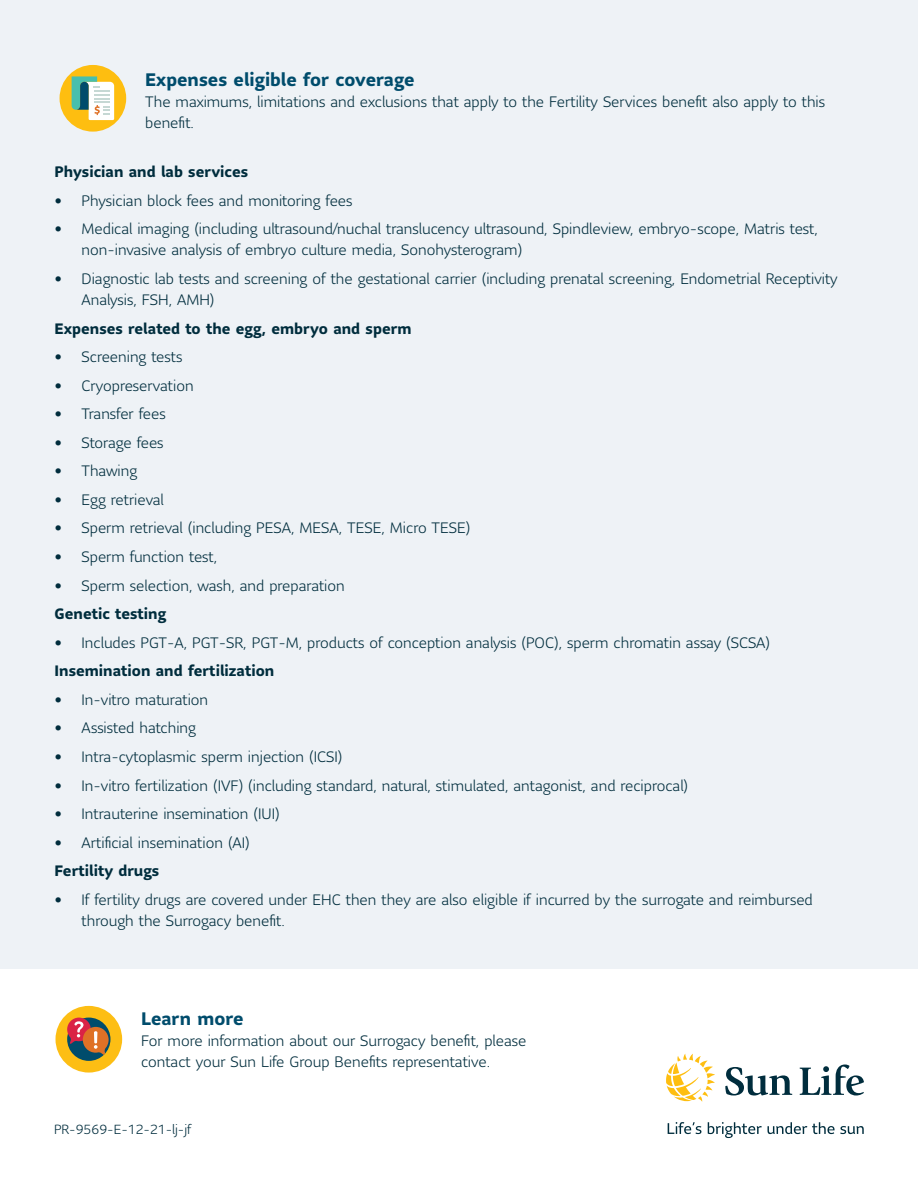
<style>
.page{position:relative;width:918px;height:1188px;background:#fff}
.page>*{position:absolute;margin:0;border:0;box-sizing:border-box;transform-origin:0 0}
.t1{font:700 18px "Sun Life Sans";color:#004c6c}
.t2{font:300 15px/21px "Sun Life Sans";color:#002d3d}
.t3{font:700 15px "Sun Life Sans";color:#002d3d}
.t4{font:300 13.2px "Sun Life Sans";color:#002d3d}
.s1{font-weight:700}
</style>
<div class="page">
<div style="left:0;top:0;width:918px;height:969px;background:#eef2f6"></div>
<div style="left:60px;top:65px;width:66px;height:67px;background:#febe10;border-radius:50%"></div>
<svg style="left:72px;top:76px;width:42px;height:44px;background:#b5cbae"></svg>
<div style="left:56px;top:1006px;width:66px;height:67px;background:#fdbe14;border-radius:50%"></div>
<div style="left:67px;top:1018px;width:43px;height:43px;background:#004c6c;border-radius:50%"></div>
<svg style="left:67px;top:1017px;width:42px;height:38px"></svg>
<svg style="left:725px;top:1067px;width:67px;height:29px"></svg>
<svg style="left:800px;top:1065px;width:64px;height:31px"></svg>
<svg style="left:666px;top:1054px;width:49px;height:48px"></svg>
<svg style="left:668px;top:1122px;width:33px;height:12px"></svg>
<svg style="left:708px;top:1122px;width:156px;height:16px"></svg>
<p class="t1" style="left:145px;top:67px;width:271px">Expenses eligible for coverage</p>
<p class="t2" style="left:145px;top:91px;width:681px">The maximums, limitations and exclusions that apply to the Fertility Services benefit also apply to this benefit.</p>
<p class="t3" style="left:55px;top:162px;width:195px">Physician and lab services</p>
<p class="t2" style="left:55px;top:190px;width:300px"><span class="s1">•</span> Physician block fees and monitoring fees</p>
<p class="t2" style="left:82px;top:218px;width:738px;text-indent:-27px"><span class="s1">•</span> Medical imaging (including ultrasound/nuchal translucency ultrasound, Spindleview, embryo-scope, Matris test, non-invasive analysis of embryo culture media, Sonohysterogram)</p>
<p class="t2" style="left:82px;top:268px;width:758px;text-indent:-27px"><span class="s1">•</span> Diagnostic lab tests and screening of the gestational carrier (including prenatal screening, Endometrial Receptivity<br>Analysis, FSH, AMH)</p>
<p class="t3" style="left:55px;top:318px;width:359px">Expenses related to the egg, embryo and sperm</p>
<p class="t2" style="left:55px;top:346px;width:129px"><span class="s1">•</span> Screening tests</p>
<p class="t2" style="left:55px;top:375px;width:141px"><span class="s1">•</span> Cryopreservation</p>
<p class="t2" style="left:55px;top:403px;width:113px"><span class="s1">•</span> Transfer fees</p>
<p class="t2" style="left:55px;top:432px;width:111px"><span class="s1">•</span> Storage fees</p>
<p class="t2" style="left:55px;top:460px;width:84px"><span class="s1">•</span> Thawing</p>
<p class="t2" style="left:55px;top:489px;width:111px"><span class="s1">•</span> Egg retrieval</p>
<p class="t2" style="left:55px;top:517px;width:417px"><span class="s1">•</span> Sperm retrieval (including PESA, MESA, TESE, Micro TESE)</p>
<p class="t2" style="left:55px;top:546px;width:164px"><span class="s1">•</span> Sperm function test,</p>
<p class="t2" style="left:55px;top:571px;width:292px;line-height:28.5px"><span class="s1">•</span> Sperm selection, wash, and preparation<br><span class="s1">Genetic testing</span></p>
<p class="t2" style="left:55px;top:628px;width:717px;line-height:28.5px"><span class="s1">•</span> Includes PGT-A, PGT-SR, PGT-M, products of conception analysis (POC), sperm chromatin assay (SCSA)<br><span class="s1">Insemination and fertilization</span></p>
<p class="t2" style="left:55px;top:689px;width:155px"><span class="s1">•</span> In-vitro maturation</p>
<p class="t2" style="left:55px;top:717px;width:143px"><span class="s1">•</span> Assisted hatching</p>
<p class="t2" style="left:55px;top:746px;width:289px"><span class="s1">•</span> Intra-cytoplasmic sperm injection (ICSI)</p>
<p class="t2" style="left:55px;top:774px;width:635px"><span class="s1">•</span> In-vitro fertilization (IVF) (including standard, natural, stimulated, antagonist, and reciprocal)</p>
<p class="t2" style="left:55px;top:803px;width:227px"><span class="s1">•</span> Intrauterine insemination (IUI)</p>
<p class="t2" style="left:55px;top:828px;width:197px;line-height:28.5px"><span class="s1">•</span> Artificial insemination (AI)<br><span class="s1">Fertility drugs</span></p>
<p class="t2" style="left:82px;top:889px;width:733px;text-indent:-27px"><span class="s1">•</span> If fertility drugs are covered under EHC then they are also eligible if incurred by the surrogate and reimbursed through the Surrogacy benefit.</p>
<p class="t1" style="left:141px;top:1006px;width:104px">Learn more</p>
<p class="t2" style="left:141px;top:1030px;width:387px">For more information about our Surrogacy benefit, please contact your Sun Life Group Benefits representative.</p>
<p class="t4" style="left:54px;top:1121px;width:139px">PR-9569-E-12-21-lj-jf</p>
</div>
